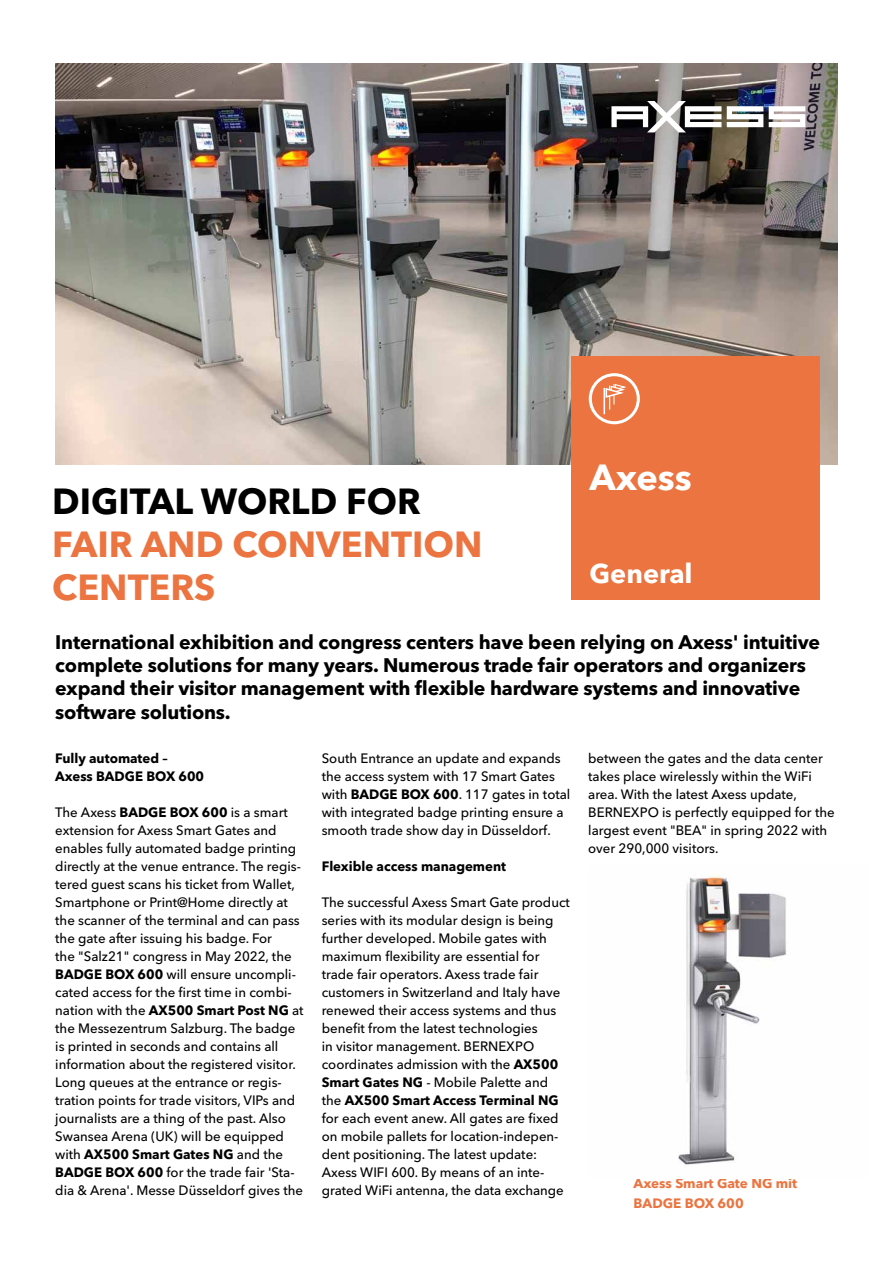
<style>
.page{position:relative;width:893px;height:1263px;background:#fff}
.page>*{position:absolute;margin:0;border:0;box-sizing:border-box;transform-origin:0 0}
.t1{font:700 36px/43.2px "Avenir Next Cyr";color:#eb7440}
.t2{font:700 36px "Avenir Next Cyr";color:#000}
.t3{font:700 36px "Avenir Next Cyr";color:#fff}
.t4{font:700 27px "Avenir Next Cyr";color:#fff}
.t5{font:700 19.5px/23.4px "Avenir Next Cyr";letter-spacing:-.01em;color:#000}
.t6{font:500 13.5px/18px "Avenir Next Cyr";color:#000}
.t7{font:700 13.5px/18px "Avenir Next Cyr";color:#000}
.t8{font:700 13.5px/19.5px "Avenir Next Cyr";color:#eb7440}
.s1{font-weight:700}
</style>
<div class="page">
<img style="left:55px;top:64px;width:783px;height:401px">
<div style="left:571px;top:356px;width:249px;height:244px;background:#eb7440"></div>
<svg style="left:727px;top:106px;width:36px;height:21px"></svg>
<svg style="left:769px;top:106px;width:36px;height:21px"></svg>
<svg style="left:611px;top:101px;width:110px;height:31px"></svg>
<img style="left:678px;top:874px;width:109px;height:291px">
<svg style="left:589px;top:373px;width:51px;height:51px"></svg>
<h1 class="t2" style="left:52px;top:479px;width:370px">DIGITAL WORLD FOR</h1>
<h1 class="t1" style="left:52px;top:522px;width:432px">FAIR AND CONVENTION<br>CENTERS</h1>
<h1 class="t3" style="left:589px;top:455px;width:104px">Axess</h1>
<h2 class="t4" style="left:589px;top:557px;width:105px">General</h2>
<p class="t5" style="left:55px;top:630px;width:766px">International exhibition and congress centers have been relying on Axess' intuitive complete solutions for many years. Numerous trade fair operators and organizers expand their visitor management with flexible hardware systems and innovative software solutions.</p>
<p class="t7" style="left:55px;top:749px;width:150px">Fully automated –<br>Axess BADGE BOX 600</p>
<p class="t6" style="left:55px;top:803px;width:250px">The Axess <span class="s1">BADGE BOX 600</span> is a smart extension for Axess Smart Gates and enables fully automated badge printing directly at the venue entrance. The regis&shy;tered guest scans his ticket from Wallet, Smartphone or Print@Home directly at the scanner of the terminal and can pass the gate after issuing his badge. For<br>the "Salz21" congress in May 2022, the <span class="s1">BADGE BOX 600</span> will ensure uncompli&shy;cated access for the first time in combi&shy;nation with the <span class="s1">AX500 Smart Post NG</span> at the Messezentrum Salzburg. The badge is printed in seconds and contains all information about the registered visitor.<br>Long queues at the entrance or regis&shy;tration points for trade visitors, VIPs and journalists are a thing of the past. Also Swansea Arena (UK) will be equipped with <span class="s1">AX500 Smart Gates NG</span> and the <span class="s1">BADGE BOX 600</span> for the trade fair 'Sta&shy;dia &amp; Arena'. Messe Düsseldorf gives the</p>
<p class="t6" style="left:322px;top:749px;width:250px">South Entrance an update and expands the access system with 17 Smart Gates with <span class="s1">BADGE BOX 600</span>. 117 gates in total with integrated badge printing ensure a smooth trade show day in Düsseldorf.</p>
<p class="t7" style="left:322px;top:857px;width:186px">Flexible access management</p>
<p class="t6" style="left:322px;top:893px;width:250px">The successful Axess Smart Gate product series with its modular design is being further developed. Mobile gates with maximum flexibility are essential for trade fair operators. Axess trade fair customers in Switzerland and Italy have renewed their access systems and thus benefit from the latest technologies<br>in visitor management. BERNEXPO coordinates admission with the <span class="s1">AX500<br>Smart Gates NG</span> - Mobile Palette and the <span class="s1">AX500 Smart Access Terminal NG </span>for each event anew. All gates are fixed on mobile pallets for location-indepen&shy;dent positioning. The latest update:<br>Axess WIFI 600. By means of an inte&shy;grated WiFi antenna, the data exchange</p>
<p class="t6" style="left:588px;top:749px;width:248px">between the gates and the data center takes place wirelessly within the WiFi area. With the latest Axess update, BERNEXPO is perfectly equipped for the largest event "BEA" in spring 2022 with over 290,000 visitors.</p>
<p class="t8" style="left:634px;top:1173px;width:165px">Axess Smart Gate NG mit<br>BADGE BOX 600</p>
</div>
